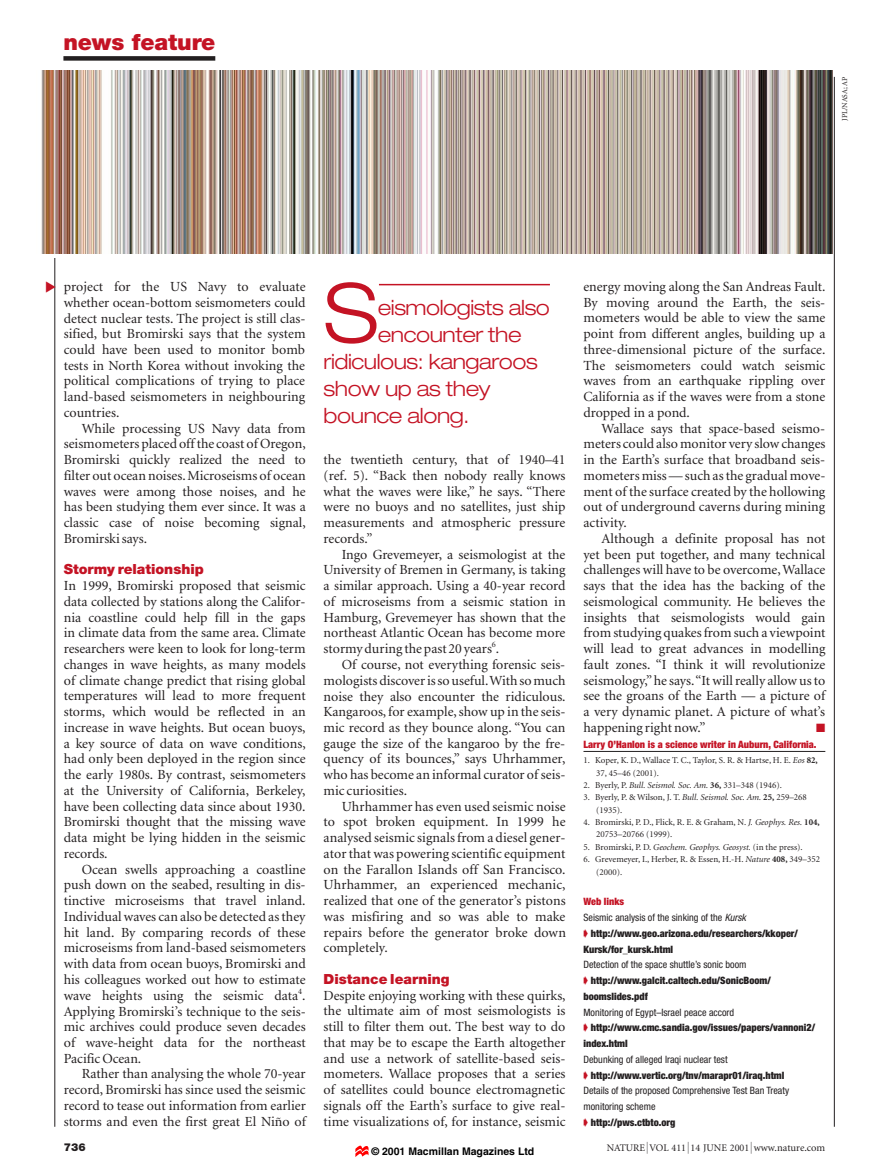
<style>
.page{position:relative;width:893px;height:1173px;background:#fff}
.page>*{position:absolute;margin:0;border:0;box-sizing:border-box;transform-origin:0 0}
.t1{font:300 expanded 81.9px "Helvetica Neue";color:#c41324}
.t2{font:900 22.5px "Helvetica Neue";letter-spacing:-.005em;color:#c41324}
.t3{font:300 expanded 21px "Helvetica Neue";letter-spacing:-.02em;color:#c41324}
.t4{font:13.95px/15.8px "Minion";color:#231f20;text-align:justify}
.t5{font:900 13.95px "Helvetica Neue";color:#c41324}
.t6{font:12px "Zapf Dingbats";color:#c41324}
.t7{font:900 10.8px "Helvetica Neue";color:#231f20}
.t8{font:700 10.5px "Helvetica";color:#000}
.t9{font:900 condensed 10.2px/15.8px "Helvetica Neue";color:#231f20}
.t10{font:condensed 10.2px/15.8px "Helvetica Neue";color:#231f20}
.t11{font:900 condensed 10.2px "Helvetica Neue";color:#c41324}
.t12{font:10.2px "Minion";color:#231f20}
.t13{font:9px/12.3px "Minion";color:#231f20}
.t14{font:7.5px "Minion";color:#231f20}
.s1{font-style:italic}
.s2{font-weight:700}
.s3{color:#c41324}
.s4{font-weight:400}
.s5{font-weight:400;font-style:italic}
.s6{font-weight:900}
.s7{font-family:"Unica SB";font-weight:300;font-size:12px}
.s8{font-size:10.5px}
</style>
<div class="page">
<hr style="left:583px;top:751px;width:242px;height:1px;background:#231f20">
<div style="left:63px;top:56px;width:152px;height:5px;background:#231f20"></div>
<hr style="left:55px;top:77px;width:1px;height:1050px;background:#231f20">
<hr style="left:834px;top:77px;width:1px;height:1050px;background:#231f20">
<div style="left:0;top:70px;width:832px;height:188px;background:linear-gradient(to right,#fff,#fff)"></div>
<img style="left:0;top:70px;width:832px;height:183px">
<hr style="left:379px;top:284px;width:171px;height:1px;background:#c41324">
<svg style="left:355px;top:1146px;width:13px;height:11px"></svg>
<svg style="left:54px;top:282px;width:2px;height:11px"></svg>
<h2 class="t2" style="left:63px;top:33px;width:153px">news feature</h2>
<p class="t14" style="left:841px;top:121px;width:45px;rotate:-90deg">JPL/NASA; AP</p>
<p class="t4" style="left:64px;top:280px;width:243px">project for the US Navy to evaluate whether ocean-bottom seismometers could detect nuclear tests. The project is still clas&shy;sified, but Bromirski says that the system could have been used to monitor bomb tests in North Korea without invoking the political complications of trying to place land-based seismometers in neighbouring countries.</p>
<p class="t4" style="left:64px;top:422px;width:243px;text-indent:18px">While processing US Navy data from seismometers placed off the coast of Oregon, Bromirski quickly realized the need to filter out ocean noises. Microseisms of ocean waves were among those noises, and he has been studying them ever since. It was a classic case of noise becoming signal, Bromirski says.</p>
<p class="t5" style="left:64px;top:565px;width:141px">Stormy relationship</p>
<p class="t4" style="left:64px;top:579px;width:243px">In 1999, Bromirski proposed that seismic data collected by stations along the Califor&shy;nia coastline could help fill in the gaps in climate data from the same area. Climate researchers were keen to look for long-term changes in wave heights, as many models of climate change predict that rising global temperatures will lead to more frequent storms, which would be reflected in an increase in wave heights. But ocean buoys, a key source of data on wave conditions, had only been deployed in the region since the early 1980s. By contrast, seismometers at the University of California, Berkeley, have been collecting data since about 1930.<br>Bromirski thought that the missing wave data might be lying hidden in the seismic records.</p>
<p class="t4" style="left:64px;top:863px;width:243px;text-indent:18px">Ocean swells approaching a coastline push down on the seabed, resulting in dis&shy;tinctive microseisms that travel inland.<br>Individual waves can also be detected as they hit land. By comparing records of these microseisms from land-based seismometers with data from ocean buoys, Bromirski and his colleagues worked out how to estimate wave heights using the seismic data<sup>4</sup>.<br>Applying Bromirski’s technique to the seis&shy;mic archives could produce seven decades of wave-height data for the northeast Pacific Ocean.</p>
<p class="t4" style="left:64px;top:1067px;width:243px;text-indent:18px">Rather than analysing the whole 70-year record, Bromirski has since used the seismic record to tease out information from earlier storms and even the first great El Niño of</p>
<h1 class="t1" style="left:323px;top:283px;width:56px">S</h1>
<h3 class="t3" style="left:377px;top:300px;width:174px">eismologists also</h3>
<h3 class="t3" style="left:377px;top:327px;width:145px">encounter the</h3>
<h3 class="t3" style="left:323px;top:354px;width:216px">ridiculous: kangaroos</h3>
<h3 class="t3" style="left:323px;top:381px;width:168px">show up as they</h3>
<h3 class="t3" style="left:323px;top:408px;width:147px">bounce along.</h3>
<p class="t4" style="left:323px;top:453px;width:243px">the twentieth century, that of 1940–41 (ref. 5). “Back then nobody really knows what the waves were like,” he says. “There were no buoys and no satellites, just ship measurements and atmospheric pressure records.”</p>
<p class="t4" style="left:323px;top:548px;width:243px;text-indent:18px">Ingo Grevemeyer, a seismologist at the University of Bremen in Germany, is taking a similar approach. Using a 40-year record of microseisms from a seismic station in Hamburg, Grevemeyer has shown that the northeast Atlantic Ocean has become more stormy during the past 20 years<sup>6</sup>.</p>
<p class="t4" style="left:323px;top:658px;width:243px;text-indent:18px">Of course, not everything forensic seis&shy;mologists discover is so useful.With so much noise they also encounter the ridiculous.<br>Kangaroos, for example, show up in the seis&shy;mic record as they bounce along. “You can gauge the size of the kangaroo by the fre&shy;quency of its bounces,” says Uhrhammer, who has become an informal curator of seis&shy;mic curiosities.</p>
<p class="t4" style="left:323px;top:800px;width:244px;text-indent:18px">Uhrhammer has even used seismic noise to spot broken equipment. In 1999 he analysed seismic signals from a diesel gener&shy;ator that was powering scientific equipment on the Farallon Islands off San Francisco.<br>Uhrhammer, an experienced mechanic, realized that one of the generator’s pistons was misfiring and so was able to make repairs before the generator broke down completely.</p>
<p class="t5" style="left:323px;top:974px;width:128px">Distance learning</p>
<p class="t4" style="left:323px;top:989px;width:243px">Despite enjoying working with these quirks, the ultimate aim of most seismologists is still to filter them out. The best way to do that may be to escape the Earth altogether and use a network of satellite-based seis&shy;mometers. Wallace proposes that a series of satellites could bounce electromagnetic signals off the Earth’s surface to give real&shy;time visualizations of, for instance, seismic</p>
<p class="t4" style="left:583px;top:280px;width:243px">energy moving along the San Andreas Fault.<br>By moving around the Earth, the seis&shy;mometers would be able to view the same point from different angles, building up a three-dimensional picture of the surface.<br>The seismometers could watch seismic waves from an earthquake rippling over California as if the waves were from a stone dropped in a pond.</p>
<p class="t4" style="left:583px;top:422px;width:243px;text-indent:18px">Wallace says that space-based seismo&shy;meters could also monitor very slow changes in the Earth’s surface that broadband seis&shy;mometers miss — such as the gradual move&shy;ment of the surface created by the hollowing out of underground caverns during mining activity.</p>
<p class="t4" style="left:583px;top:532px;width:243px;text-indent:18px">Although a definite proposal has not yet been put together, and many technical challenges will have to be overcome, Wallace says that the idea has the backing of the seismological community. He believes the insights that seismologists would gain from studying quakes from such a viewpoint will lead to great advances in modelling fault zones. “I think it will revolutionize seismology,”he says.“It will really allow us to see the groans of the Earth — a picture of a very dynamic planet. A picture of what’s happening right now.”</p>
<p class="t6" style="left:816px;top:722px;width:11px">■</p>
<p class="t11" style="left:583px;top:740px;width:234px">Larry O’Hanlon is a science writer in Auburn, California.</p>
<p class="t13" style="left:596px;top:755px;width:223px;text-indent:-13px">1. Koper, K. D., Wallace T. C., Taylor, S. R. &amp; Hartse, H. E. <span class="s1">Eos</span> <span class="s2">82,<br></span>37, 45–46 (2001).</p>
<p class="t13" style="left:583px;top:780px;width:200px">2. Byerly, P. <span class="s1">Bull. Seismol. Soc. Am.</span> <span class="s2">36,</span> 331–348 (1946).</p>
<p class="t13" style="left:596px;top:792px;width:212px;text-indent:-13px">3. Byerly, P. &amp; Wilson, J. T. <span class="s1">Bull. Seismol. Soc. Am.</span> <span class="s2">25,</span> 259–268 (1935).</p>
<p class="t13" style="left:596px;top:817px;width:225px;text-indent:-13px">4. Bromirski, P. D., Flick, R. E. &amp; Graham, N. <span class="s1">J. Geophys. Res.</span> <span class="s2">104,<br></span>20753–20766 (1999).</p>
<p class="t13" style="left:583px;top:841px;width:221px">5. Bromirski, P. D. <span class="s1">Geochem. Geophys. Geosyst.</span> (in the press).</p>
<p class="t13" style="left:596px;top:854px;width:225px;text-indent:-13px">6. Grevemeyer, I., Herber, R. &amp; Essen, H.-H. <span class="s1">Nature</span> <span class="s2">408,</span> 349–352 (2000).</p>
<p class="t9" style="left:583px;top:895px;width:216px"><span class="s3">Web links<br></span><span class="s4">Seismic analysis of the sinking of the</span> <span class="s5">Kursk<br></span><span class="s3">➧</span> http://www.geo.arizona.edu/researchers/kkoper/ Kursk/for_kursk.html</p>
<p class="t9" style="left:583px;top:958px;width:189px"><span class="s4">Detection of the space shuttle’s sonic boom<br></span><span class="s3">➧</span> http://www.galcit.caltech.edu/SonicBoom/ boomslides.pdf</p>
<p class="t9" style="left:583px;top:1005px;width:233px"><span class="s4">Monitoring of Egypt–Israel peace accord<br></span><span class="s3">➧</span> http://www.cmc.sandia.gov/issues/papers/vannoni2/ index.html</p>
<p class="t10" style="left:583px;top:1052px;width:207px">Debunking of alleged Iraqi nuclear test<br><span class="s3">➧</span> <span class="s6">http://www.vertic.org/tnv/marapr01/iraq.html </span>Details of the proposed Comprehensive Test Ban Treaty monitoring scheme<br><span class="s3">➧</span> <span class="s6">http://pws.ctbto.org</span></p>
<p class="t7" style="left:64px;top:1143px;width:23px">736</p>
<p class="t12" style="left:607px;top:1143px;width:220px">NATURE<span class="s7">|</span> VOL 411 <span class="s7">|</span> 14 JUNE 2001 <span class="s7">|</span> <span class="s8">www.nature.com</span></p>
<p class="t8" style="left:371px;top:1148px;width:164px">© 2001 Macmillan Magazines Ltd</p>
</div>
